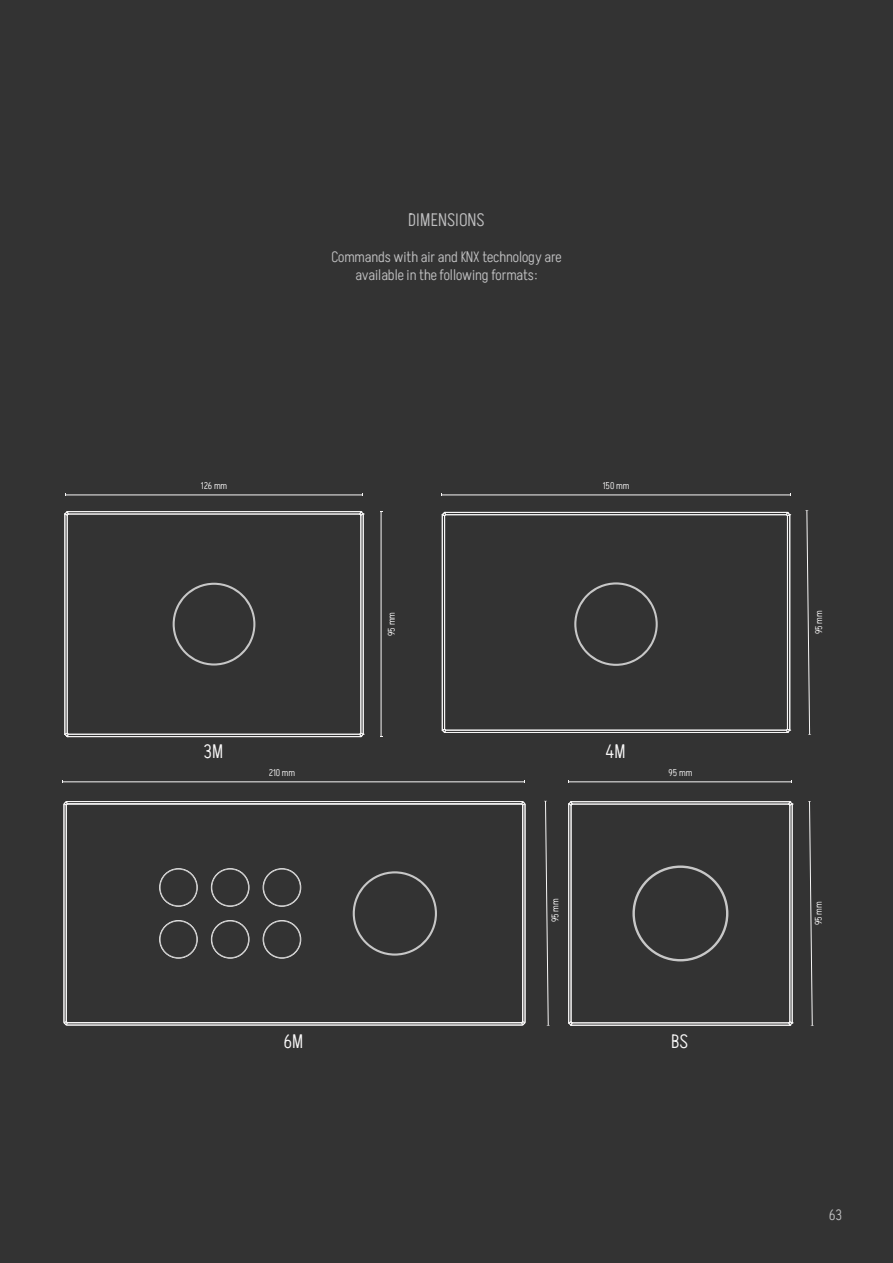
<style>
.page{position:relative;width:893px;height:1263px;background:#333}
.page>*{position:absolute;margin:0;border:0;box-sizing:border-box;transform-origin:0 0}
.t1{font:300 19.35px "Akshar";color:#f7f6f6}
.bold_text{font:300 18px "Akshar";color:#bebebf}
.bold_text-2{font:300 15px/18px "Akshar";color:#bebebf;text-align:center}
.t2{font:300 9.6px "Akshar";color:#f7f6f6}
</style>
<div class="page">
<hr style="left:568px;top:804px;width:1px;height:219px;background:#f7f6f6">
<hr style="left:571px;top:1025px;width:219px;height:1px;background:#f7f6f6">
<hr style="left:571px;top:801px;width:219px;height:1px;background:#f7f6f6">
<hr style="left:572px;top:1022px;width:217px;height:1px;background:#f7f6f6">
<hr style="left:571px;top:805px;width:1px;height:217px;background:#f7f6f6">
<svg style="left:568px;top:1021px;width:5px;height:5px"></svg>
<hr style="left:792px;top:804px;width:1px;height:219px;background:#f7f6f6">
<svg style="left:568px;top:801px;width:5px;height:5px"></svg>
<hr style="left:789px;top:805px;width:1px;height:217px;background:#f7f6f6">
<hr style="left:572px;top:804px;width:217px;height:1px;background:#f7f6f6">
<svg style="left:788px;top:1021px;width:5px;height:5px"></svg>
<svg style="left:788px;top:801px;width:5px;height:5px"></svg>
<svg style="left:632px;top:865px;width:96px;height:96px"></svg>
<hr style="left:64px;top:804px;width:1px;height:219px;background:#f7f6f6">
<hr style="left:66px;top:1025px;width:457px;height:1px;background:#f7f6f6">
<hr style="left:66px;top:801px;width:457px;height:1px;background:#f7f6f6">
<svg style="left:63px;top:1021px;width:5px;height:5px"></svg>
<hr style="left:525px;top:804px;width:1px;height:219px;background:#f7f6f6">
<svg style="left:63px;top:801px;width:5px;height:5px"></svg>
<svg style="left:521px;top:1021px;width:5px;height:5px"></svg>
<svg style="left:66px;top:803px;width:458px;height:220px"></svg>
<svg style="left:353px;top:871px;width:84px;height:84px"></svg>
<svg style="left:160px;top:869px;width:37px;height:37px"></svg>
<svg style="left:160px;top:920px;width:37px;height:38px"></svg>
<svg style="left:211px;top:920px;width:38px;height:38px"></svg>
<svg style="left:211px;top:869px;width:38px;height:37px"></svg>
<svg style="left:263px;top:869px;width:38px;height:37px"></svg>
<svg style="left:263px;top:920px;width:38px;height:38px"></svg>
<svg style="left:808px;top:801px;width:6px;height:225px"></svg>
<svg style="left:544px;top:800px;width:6px;height:226px"></svg>
<hr style="left:62px;top:781px;width:463px;height:1px;background:#f7f6f6">
<hr style="left:569px;top:781px;width:223px;height:1px;background:#f7f6f6">
<svg style="left:574px;top:582px;width:84px;height:84px"></svg>
<hr style="left:789px;top:515px;width:1px;height:215px;background:#f7f6f6">
<hr style="left:445px;top:732px;width:342px;height:1px;background:#f7f6f6">
<hr style="left:445px;top:512px;width:342px;height:1px;background:#f7f6f6">
<svg style="left:786px;top:728px;width:5px;height:5px"></svg>
<hr style="left:787px;top:516px;width:1px;height:213px;background:#f7f6f6">
<hr style="left:446px;top:730px;width:340px;height:1px;background:#f7f6f6">
<svg style="left:786px;top:511px;width:5px;height:5px"></svg>
<hr style="left:446px;top:514px;width:340px;height:1px;background:#f7f6f6">
<svg style="left:441px;top:728px;width:5px;height:5px"></svg>
<hr style="left:444px;top:516px;width:1px;height:213px;background:#f7f6f6">
<hr style="left:442px;top:515px;width:1px;height:215px;background:#f7f6f6">
<svg style="left:441px;top:511px;width:5px;height:5px"></svg>
<hr style="left:442px;top:495px;width:348px;height:1px;background:#f7f6f6">
<svg style="left:805px;top:510px;width:6px;height:225px"></svg>
<hr style="left:67px;top:511px;width:294px;height:1px;background:#f7f6f6">
<hr style="left:68px;top:514px;width:292px;height:1px;background:#f7f6f6">
<hr style="left:67px;top:736px;width:294px;height:1px;background:#f7f6f6">
<svg style="left:359px;top:511px;width:5px;height:5px"></svg>
<svg style="left:64px;top:511px;width:5px;height:5px"></svg>
<hr style="left:361px;top:515px;width:1px;height:218px;background:#f7f6f6">
<hr style="left:67px;top:515px;width:1px;height:218px;background:#f7f6f6">
<hr style="left:68px;top:734px;width:292px;height:1px;background:#f7f6f6">
<hr style="left:65px;top:514px;width:1px;height:220px;background:#f7f6f6">
<hr style="left:363px;top:514px;width:1px;height:220px;background:#f7f6f6">
<svg style="left:64px;top:732px;width:5px;height:5px"></svg>
<svg style="left:359px;top:732px;width:5px;height:5px"></svg>
<svg style="left:173px;top:583px;width:82px;height:82px"></svg>
<hr style="left:65px;top:495px;width:298px;height:1px;background:#f7f6f6">
<hr style="left:381px;top:512px;width:1px;height:224px;background:#f7f6f6">
<p class="bold_text" style="left:408px;top:208px;width:78px">DIMENSIONS</p>
<p class="bold_text-2" style="left:331px;top:248px;width:232px">Commands with air and KNX technology are available in the following formats:</p>
<p class="t2" style="left:201px;top:479px;width:28px">126 mm</p>
<p class="t2" style="left:603px;top:479px;width:28px">150 mm</p>
<p class="t1" style="left:204px;top:739px;width:21px">3M</p>
<p class="t2" style="left:385px;top:636px;width:25px;rotate:-90deg">95 mm</p>
<p class="t1" style="left:605px;top:739px;width:22px">4M</p>
<p class="t2" style="left:269px;top:766px;width:28px">210 mm</p>
<p class="t2" style="left:669px;top:766px;width:25px">95 mm</p>
<p class="t2" style="left:813px;top:634px;width:25px;rotate:-90deg">95 mm</p>
<p class="t2" style="left:549px;top:922px;width:25px;rotate:-90deg">95 mm</p>
<p class="t2" style="left:812px;top:925px;width:25px;rotate:-90deg">95 mm</p>
<p class="t1" style="left:284px;top:1029px;width:21px">6M</p>
<p class="t1" style="left:671px;top:1029px;width:19px">BS</p>
<p class="bold_text-2" style="left:829px;top:1206px;width:15px">63</p>
</div>
